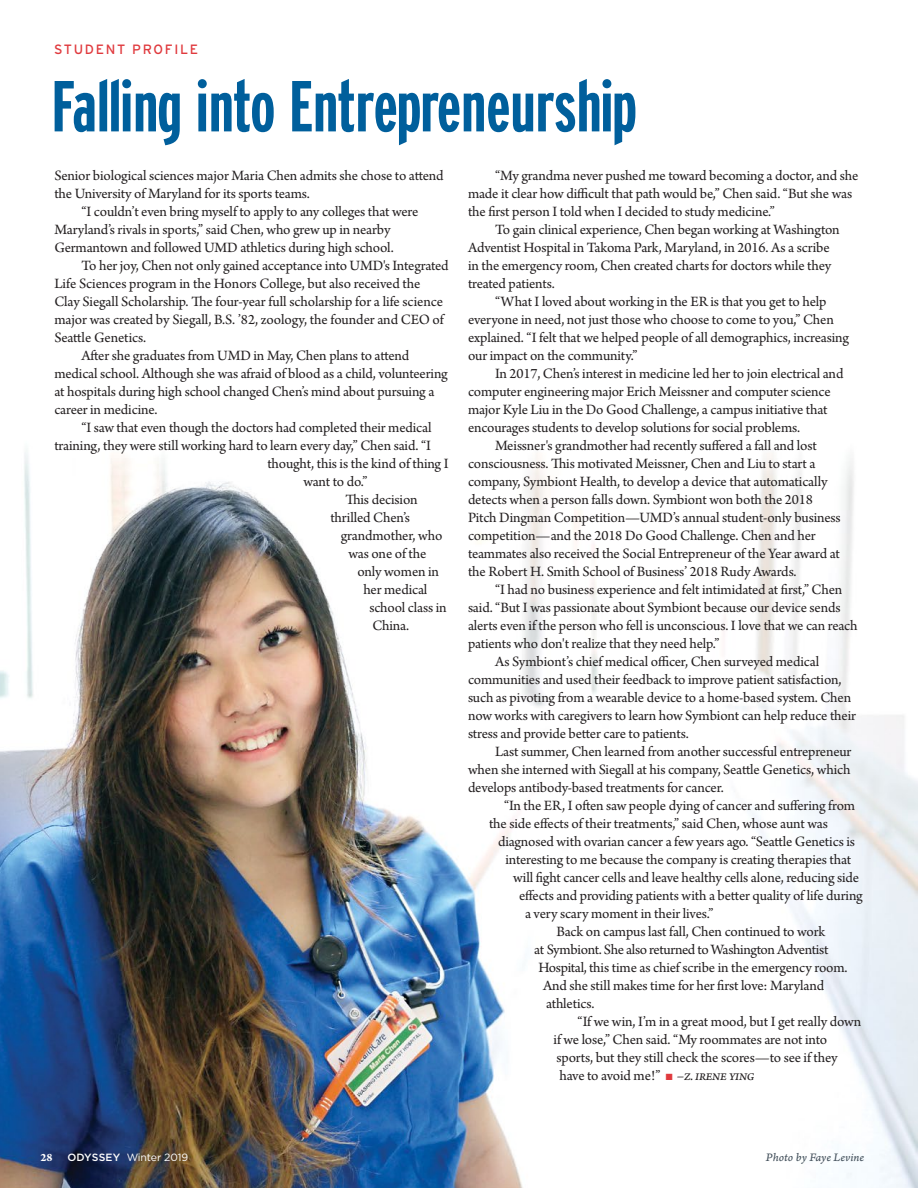
<style>
.page{position:relative;width:918px;height:1188px;background:#fff}
.page>*{position:absolute;margin:0;border:0;box-sizing:border-box;transform-origin:0 0}
.t1{font:700 extra-condensed 72px "Interstate";letter-spacing:-.01em;color:#005f9c}
.Arno_Body_Copy-1st_p{font:15px/18px "Arno Pro";letter-spacing:-.01em;color:#231f20}
.Interstate-Section_N{font:13.5px "Interstate";letter-spacing:.125em;color:#e03a3e}
.Photo_Credits-Footer{font:12px "Arno Pro Italic Caption";letter-spacing:-.005em;color:#44515c}
.t2{font:10.5px "Gotham";letter-spacing:-.01em;color:#fff}
.s1{color:#e03a3e}
.s2{font-style:italic}
.s3{font-family:"Arno Pro Bold Sm Text";font-size:12px}
.s4{font-weight:500}
</style>
<div class="page">
<img style="left:0;top:450px;width:918px;height:738px">
<p class="Interstate-Section_N" style="left:54px;top:41px;width:146px">STUDENT PROFILE</p>
<p class="t1" style="left:51px;top:62px;width:588px">Falling into Entrepreneurship</p>
<p class="Arno_Body_Copy-1st_p" style="left:54px;top:167px;width:391px">Senior biological sciences major Maria Chen admits she chose to attend the University of Maryland for its sports teams.</p>
<p class="Arno_Body_Copy-1st_p" style="left:54px;top:203px;width:365px;text-indent:27px">“I couldn’t even bring myself to apply to any colleges that were<br>Maryland’s rivals in sports,” said Chen, who grew up in nearby<br>Germantown and followed UMD athletics during high school.</p>
<p class="Arno_Body_Copy-1st_p" style="left:54px;top:257px;width:396px;text-indent:27px">To her joy, Chen not only gained acceptance into UMD's Integrated Life Sciences program in the Honors College, but also received the Clay Siegall Scholarship. The four-year full scholarship for a life science major was created by Siegall, B.S. ’82, zoology, the founder and CEO of Seattle Genetics.</p>
<p class="Arno_Body_Copy-1st_p" style="left:54px;top:347px;width:395px;text-indent:27px">After she graduates from UMD in May, Chen plans to attend medical school. Although she was afraid of blood as a child, volunteering at hospitals during high school changed Chen’s mind about pursuing a career in medicine.</p>
<p class="Arno_Body_Copy-1st_p" style="left:81px;top:419px;width:352px">“I saw that even though the doctors had completed their medical</p>
<p class="Arno_Body_Copy-1st_p" style="left:54px;top:437px;width:378px">training, they were still working hard to learn every day,” Chen said. “I</p>
<p class="Arno_Body_Copy-1st_p" style="left:267px;top:455px;width:183px">thought, this is the kind of thing I</p>
<p class="Arno_Body_Copy-1st_p" style="left:303px;top:473px;width:66px">want to do.”</p>
<p class="Arno_Body_Copy-1st_p" style="left:345px;top:491px;width:74px">This decision</p>
<p class="Arno_Body_Copy-1st_p" style="left:330px;top:509px;width:81px">thrilled Chen’s</p>
<p class="Arno_Body_Copy-1st_p" style="left:341px;top:527px;width:103px">grandmother, who</p>
<p class="Arno_Body_Copy-1st_p" style="left:348px;top:545px;width:80px">was one of the</p>
<p class="Arno_Body_Copy-1st_p" style="left:357px;top:563px;width:83px">only women in</p>
<p class="Arno_Body_Copy-1st_p" style="left:363px;top:581px;width:66px">her medical</p>
<p class="Arno_Body_Copy-1st_p" style="left:369px;top:599px;width:79px">school class in</p>
<p class="Arno_Body_Copy-1st_p" style="left:372px;top:617px;width:38px">China.</p>
<p class="Arno_Body_Copy-1st_p" style="left:468px;top:167px;width:392px;text-indent:27px">“My grandma never pushed me toward becoming a doctor, and she made it clear how difficult that path would be,” Chen said. “But she was the first person I told when I decided to study medicine.”</p>
<p class="Arno_Body_Copy-1st_p" style="left:468px;top:221px;width:373px;text-indent:27px">To gain clinical experience, Chen began working at Washington Adventist Hospital in Takoma Park, Maryland, in 2016. As a scribe in the emergency room, Chen created charts for doctors while they treated patients.</p>
<p class="Arno_Body_Copy-1st_p" style="left:468px;top:293px;width:382px;text-indent:27px">“What I loved about working in the ER is that you get to help everyone in need, not just those who choose to come to you,” Chen explained. “I felt that we helped people of all demographics, increasing our impact on the community.”</p>
<p class="Arno_Body_Copy-1st_p" style="left:468px;top:365px;width:377px;text-indent:27px">In 2017, Chen’s interest in medicine led her to join electrical and computer engineering major Erich Meissner and computer science major Kyle Liu in the Do Good Challenge, a campus initiative that encourages students to develop solutions for social problems.</p>
<p class="Arno_Body_Copy-1st_p" style="left:468px;top:437px;width:374px;text-indent:27px">Meissner's grandmother had recently suffered a fall and lost consciousness. This motivated Meissner, Chen and Liu to start a company, Symbiont Health, to develop a device that automatically detects when a person falls down. Symbiont won both the 2018<br>Pitch Dingman Competition—UMD’s annual student-only business competition—and the 2018 Do Good Challenge. Chen and her teammates also received the Social Entrepreneur of the Year award at the Robert H. Smith School of Business’ 2018 Rudy Awards.</p>
<p class="Arno_Body_Copy-1st_p" style="left:468px;top:581px;width:391px;text-indent:27px">“I had no business experience and felt intimidated at first,” Chen said. “But I was passionate about Symbiont because our device sends alerts even if the person who fell is unconscious. I love that we can reach patients who don't realize that they need help.”</p>
<p class="Arno_Body_Copy-1st_p" style="left:468px;top:653px;width:389px;text-indent:27px">As Symbiont’s chief medical officer, Chen surveyed medical communities and used their feedback to improve patient satisfaction, such as pivoting from a wearable device to a home-based system. Chen now works with caregivers to learn how Symbiont can help reduce their stress and provide better care to patients.</p>
<p class="Arno_Body_Copy-1st_p" style="left:468px;top:743px;width:385px;text-align:justify;text-indent:27px">Last summer, Chen learned from another successful entrepreneur when she interned with Siegall at his company, Seattle Genetics, which develops antibody-based treatments for cancer.</p>
<p class="Arno_Body_Copy-1st_p" style="left:504px;top:797px;width:353px">“In the ER, I often saw people dying of cancer and suffering from</p>
<p class="Arno_Body_Copy-1st_p" style="left:489px;top:815px;width:341px">the side effects of their treatments,” said Chen, whose aunt was</p>
<p class="Arno_Body_Copy-1st_p" style="left:498px;top:833px;width:359px">diagnosed with ovarian cancer a few years ago. “Seattle Genetics is</p>
<p class="Arno_Body_Copy-1st_p" style="left:506px;top:851px;width:347px">interesting to me because the company is creating therapies that</p>
<p class="Arno_Body_Copy-1st_p" style="left:513px;top:869px;width:348px">will fight cancer cells and leave healthy cells alone, reducing side</p>
<p class="Arno_Body_Copy-1st_p" style="left:519px;top:887px;width:345px">effects and providing patients with a better quality of life during</p>
<p class="Arno_Body_Copy-1st_p" style="left:525px;top:905px;width:190px">a very scary moment in their lives.”</p>
<p class="Arno_Body_Copy-1st_p" style="left:556px;top:923px;width:270px">Back on campus last fall, Chen continued to work</p>
<p class="Arno_Body_Copy-1st_p" style="left:534px;top:941px;width:296px">at Symbiont. She also returned to Washington Adventist</p>
<p class="Arno_Body_Copy-1st_p" style="left:538px;top:959px;width:311px">Hospital, this time as chief scribe in the emergency room.</p>
<p class="Arno_Body_Copy-1st_p" style="left:543px;top:977px;width:283px">And she still makes time for her first love: Maryland</p>
<p class="Arno_Body_Copy-1st_p" style="left:546px;top:995px;width:50px">athletics.</p>
<p class="Arno_Body_Copy-1st_p" style="left:578px;top:1013px;width:285px">“If we win, I’m in a great mood, but I get really down</p>
<p class="Arno_Body_Copy-1st_p" style="left:554px;top:1031px;width:275px">if we lose,” Chen said. “My roommates are not into</p>
<p class="Arno_Body_Copy-1st_p" style="left:556px;top:1049px;width:283px">sports, but they still check the scores—to see if they</p>
<p class="Arno_Body_Copy-1st_p" style="left:560px;top:1067px;width:197px">have to avoid me!” <span class="s1">■</span> <span class="s2">–z. irene ying</span></p>
<p class="t2" style="left:40px;top:1151px;width:149px"><span class="s3">28</span> <span class="s4">ODYSSEY</span> Winter 2019</p>
<p class="Photo_Credits-Footer" style="left:766px;top:1150px;width:100px">Photo by Faye Levine</p>
</div>
